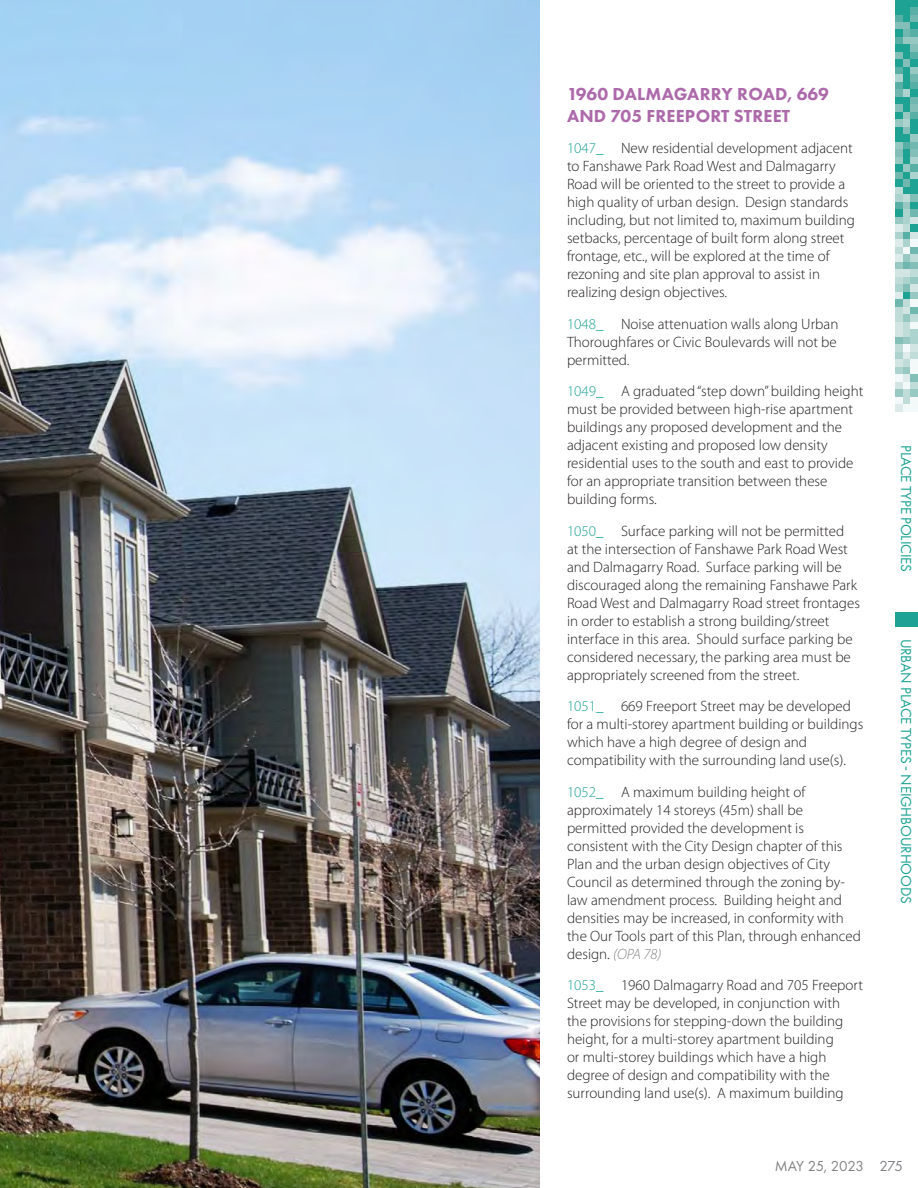
<style>
.page{position:relative;width:918px;height:1188px;background:#fff}
.page>*{position:absolute;margin:0;border:0;box-sizing:border-box;transform-origin:0 0}
.Sub_-_Subhead_-_H6{font:800 18px/21.6px "Futura PT";letter-spacing:.01em;color:#ad6aab}
.Body_Copy_-_P{font:300 15px/18px "Myriad Pro";color:#231f20}
.t1{font:15px "Futura PT";letter-spacing:-.01em;color:#1da294}
.t2{font:15px "Futura PT";letter-spacing:-.03em;color:#040503}
.t3{font:15px "Futura PT";color:#808285}
.s1{color:#1da294}
.s2{font-style:italic;color:#808285}
</style>
<div class="page">
<img style="left:0;top:0;width:540px;height:1188px">
<div style="left:896px;top:0;width:7px;height:7px;background:#1da294"></div>
<div style="left:903px;top:0;width:8px;height:7px;background:#1da294"></div>
<div style="left:911px;top:0;width:7px;height:7px;background:#1da294"></div>
<svg style="left:896px;top:7px;width:22px;height:405px;background:#87c6bf"></svg>
<div style="left:911px;top:405px;width:7px;height:7px;background:#f3f8f8"></div>
<div style="left:895px;top:612px;width:8px;height:8px;background:#1da294"></div>
<div style="left:903px;top:612px;width:7px;height:8px;background:#1da294"></div>
<div style="left:895px;top:620px;width:8px;height:7px;background:#1da294"></div>
<div style="left:903px;top:620px;width:7px;height:7px;background:#1da294"></div>
<div style="left:910px;top:612px;width:8px;height:8px;background:#1da294"></div>
<div style="left:910px;top:620px;width:8px;height:7px;background:#1da294"></div>
<h6 class="Sub_-_Subhead_-_H6" style="left:567px;top:83px;width:264px">1960 DALMAGARRY ROAD, 669<br>AND 705 FREEPORT STREET</h6>
<p class="Body_Copy_-_P" style="left:567px;top:139px;width:289px"><span class="s1">1047_</span> New residential development adjacent to Fanshawe Park Road West and Dalmagarry Road will be oriented to the street to provide a high quality of urban design. Design standards including, but not limited to, maximum building setbacks, percentage of built form along street frontage, etc., will be explored at the time of rezoning and site plan approval to assist in realizing design objectives.</p>
<p class="Body_Copy_-_P" style="left:567px;top:315px;width:273px;text-align:justify"><span class="s1">1048_</span> Noise attenuation walls along Urban Thoroughfares or Civic Boulevards will not be permitted.</p>
<p class="Body_Copy_-_P" style="left:567px;top:382px;width:298px"><span class="s1">1049_</span> A graduated “step down” building height must be provided between high-rise apartment buildings any proposed development and the adjacent existing and proposed low density residential uses to the south and east to provide for an appropriate transition between these building forms.</p>
<p class="Body_Copy_-_P" style="left:567px;top:522px;width:294px"><span class="s1">1050_</span> Surface parking will not be permitted<br>at the intersection of Fanshawe Park Road West and Dalmagarry Road. Surface parking will be discouraged along the remaining Fanshawe Park Road West and Dalmagarry Road street frontages in order to establish a strong building/street interface in this area. Should surface parking be considered necessary, the parking area must be appropriately screened from the street.</p>
<p class="Body_Copy_-_P" style="left:567px;top:697px;width:298px"><span class="s1">1051_</span> 669 Freeport Street may be developed for a multi-storey apartment building or buildings which have a high degree of design and compatibility with the surrounding land use(s).</p>
<p class="Body_Copy_-_P" style="left:567px;top:783px;width:296px"><span class="s1">1052_</span> A maximum building height of approximately 14 storeys (45m) shall be permitted provided the development is consistent with the City Design chapter of this Plan and the urban design objectives of City Council as determined through the zoning by&shy;law amendment process. Building height and densities may be increased, in conformity with the Our Tools part of this Plan, through enhanced design. <span class="s2">(OPA 78)</span></p>
<p class="Body_Copy_-_P" style="left:567px;top:976px;width:298px"><span class="s1">1053_</span> 1960 Dalmagarry Road and 705 Freeport Street may be developed, in conjunction with the provisions for stepping-down the building height, for a multi-storey apartment building<br>or multi-storey buildings which have a high degree of design and compatibility with the surrounding land use(s). A maximum building</p>
<p class="t1" style="left:915px;top:445px;width:129px;rotate:90deg">PLACE TYPE POLICIES</p>
<p class="t1" style="left:915px;top:639px;width:267px;rotate:90deg">URBAN PLACE TYPES - NEIGHBOURHOODS</p>
<p class="t2" style="left:775px;top:1157px;width:91px">MAY 25, 2023</p>
<p class="t3" style="left:880px;top:1157px;width:25px">275</p>
</div>
